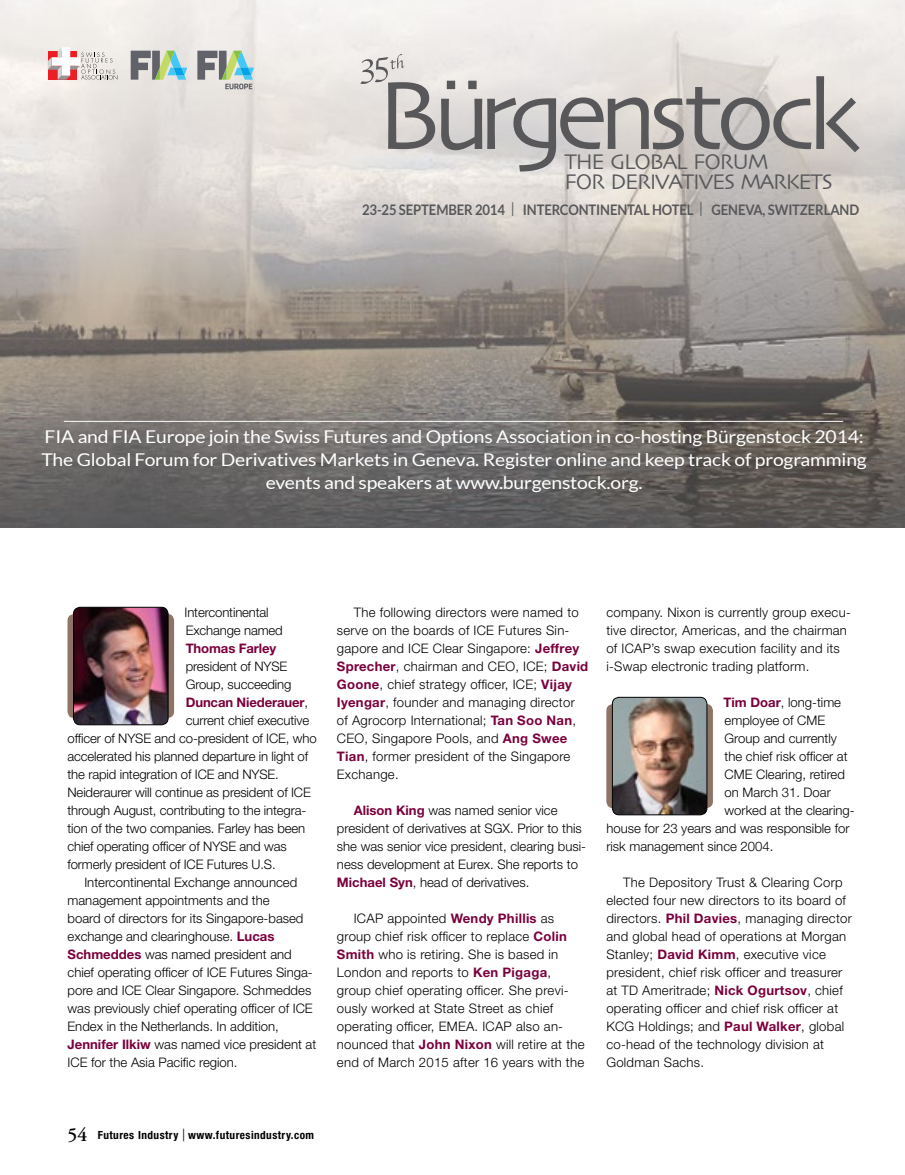
<style>
.page{position:relative;width:905px;height:1175px;background:#fff}
.page>*{position:absolute;margin:0;border:0;box-sizing:border-box;transform-origin:0 0}
.t1{font:22.2px/19.8px "Skia";letter-spacing:-.055em;color:#58585b}
.t2{font:17.55px/23px "Lato";letter-spacing:-.01em;color:#fff;text-align:center;scale:1.1 1}
.t3{font:700 14.55px "Lato";letter-spacing:-.01em;color:#58585b;scale:.9 1}
.t4{font:300 13.2px/18px "Helvetica Neue LT Std";letter-spacing:.02em;color:#000}
.t5{font:300 13.2px/18px "Helvetica Neue LT Std";color:#000}
.t6{font:700 13.2px "Helvetica Neue LT Std";letter-spacing:-.01em;color:#7a003c}
.t7{font:700 condensed 11.25px "Helvetica Neue LT Std";letter-spacing:.04em;color:#000}
.s1{font-weight:300;font-size:19.5px}
.s2{font-weight:300;color:#000}
.s3{font-weight:700;color:#7a003c}
.s4{font-family:"Adobe Garamond Pro";font-weight:600;font-stretch:normal;font-size:19.5px}
.s5{font-weight:400;font-size:16.8px}
</style>
<div class="page">
<div style="left:68px;top:614px;width:106px;height:104px;background:#8e7466;border-radius:7px"></div>
<img style="left:75px;top:607px;width:93px;height:117px">
<div style="left:73px;top:607px;width:95px;height:118px;border:1px solid #000;border-radius:7px"></div>
<div style="left:606px;top:704px;width:107px;height:104px;background:linear-gradient(to bottom,#8d7365,#907668);border-radius:7px"></div>
<img style="left:612px;top:697px;width:95px;height:117px">
<div style="left:612px;top:697px;width:95px;height:118px;border:1px solid #000;border-radius:7px"></div>
<img style="left:0;top:0;width:904px;height:528px">
<svg style="left:48px;top:47px;width:69px;height:33px"></svg>
<svg style="left:197px;top:51px;width:57px;height:38px;background:#a4b7b0"></svg>
<svg style="left:131px;top:51px;width:56px;height:29px;background:#95afa7"></svg>
<svg style="left:360px;top:54px;width:44px;height:30px"></svg>
<svg style="left:388px;top:76px;width:471px;height:95px;background:#bdb9b7"></svg>
<hr style="left:64px;top:421px;width:779px;height:1px;background:#fff">
<h1 class="t1" style="left:564px;top:153px;width:270px">THE GLOBAL FORUM<br>FOR DERIVATIVES MARKETS</h1>
<p class="t3" style="left:362px;top:201px;width:554px">23-25 SEPTEMBER 2014 <span class="s1">I</span> INTERCONTINENTAL HOTEL <span class="s1">I</span> GENEVA, SWITZERLAND</p>
<p class="t2" style="left:41px;top:425px;width:752px">FIA and FIA Europe join the Swiss Futures and Options Association in co-hosting Bürgenstock 2014:<br>The Global Forum for Derivatives Markets in Geneva. Register online and keep track of programming events and speakers at www.burgenstock.org.</p>
<p class="t5" style="left:184px;top:603px;width:100px">Intercontinental<br>Exchange named</p>
<p class="t6" style="left:186px;top:640px;width:92px">Thomas Farley</p>
<p class="t5" style="left:186px;top:657px;width:103px">president of NYSE</p>
<p class="t5" style="left:186px;top:675px;width:107px">Group, succeeding</p>
<p class="t6" style="left:186px;top:694px;width:124px">Duncan Niederauer<span class="s2">,</span></p>
<p class="t5" style="left:186px;top:711px;width:125px">current chief executive</p>
<p class="t5" style="left:68px;top:729px;width:251px">officer of NYSE and co-president of ICE, who</p>
<p class="t5" style="left:68px;top:747px;width:242px">accelerated his planned departure in light of</p>
<p class="t5" style="left:68px;top:765px;width:213px">the rapid integration of ICE and NYSE.</p>
<p class="t5" style="left:68px;top:783px;width:245px">Neideraurer will continue as president of ICE</p>
<p class="t5" style="left:68px;top:801px;width:240px">through August, contributing to the integra-</p>
<p class="t5" style="left:68px;top:819px;width:239px">tion of the two companies. Farley has been</p>
<p class="t5" style="left:68px;top:837px;width:221px">chief operating officer of NYSE and was</p>
<p class="t5" style="left:68px;top:855px;width:210px">formerly president of ICE Futures U.S.</p>
<p class="t5" style="left:84px;top:873px;width:214px">Intercontinental Exchange announced</p>
<p class="t5" style="left:68px;top:891px;width:204px">management appointments and the</p>
<p class="t5" style="left:68px;top:909px;width:237px">board of directors for its Singapore-based</p>
<p class="t5" style="left:68px;top:927px;width:208px">exchange and clearinghouse. <span class="s3">Lucas</span></p>
<p class="t5" style="left:68px;top:945px;width:226px"><span class="s3">Schmeddes</span> was named president and</p>
<p class="t5" style="left:68px;top:963px;width:247px">chief operating officer of ICE Futures Singa-</p>
<p class="t5" style="left:68px;top:981px;width:245px">pore and ICE Clear Singapore. Schmeddes</p>
<p class="t5" style="left:68px;top:999px;width:247px">was previously chief operating officer of ICE</p>
<p class="t5" style="left:68px;top:1017px;width:213px">Endex in the Netherlands. In addition,</p>
<p class="t5" style="left:68px;top:1035px;width:250px"><span class="s3">Jennifer Ilkiw</span> was named vice president at</p>
<p class="t5" style="left:68px;top:1053px;width:171px">ICE for the Asia Pacific region.</p>
<p class="t4" style="left:337px;top:603px;width:253px;text-indent:17px">The following directors were named to serve on the boards of ICE Futures Sin&shy;gapore and ICE Clear Singapore: <span class="s3">Jeffrey Sprecher</span>, chairman and CEO, ICE; <span class="s3">David Goone</span>, chief strategy officer, ICE; <span class="s3">Vijay Iyengar</span>, founder and managing director of Agrocorp International; <span class="s3">Tan Soo Nan</span>, CEO, Singapore Pools, and <span class="s3">Ang Swee Tian</span>, former president of the Singapore Exchange.</p>
<p class="t5" style="left:337px;top:801px;width:250px;text-indent:17px"><span class="s3">Alison King</span> was named senior vice president of derivatives at SGX. Prior to this she was senior vice president, clearing busi&shy;ness development at Eurex. She reports to <span class="s3">Michael Syn</span>, head of derivatives.</p>
<p class="t4" style="left:337px;top:909px;width:249px;text-indent:17px">ICAP appointed <span class="s3">Wendy Phillis</span> as group chief risk officer to replace <span class="s3">Colin Smith</span> who is retiring. She is based in London and reports to <span class="s3">Ken Pigaga</span>, group chief operating officer. She previ&shy;ously worked at State Street as chief operating officer, EMEA. ICAP also an&shy;nounced that <span class="s3">John Nixon</span> will retire at the end of March 2015 after 16 years with the</p>
<p class="t4" style="left:606px;top:603px;width:246px">company. Nixon is currently group execu&shy;tive director, Americas, and the chairman of ICAP’s swap execution facility and its i-Swap electronic trading platform.</p>
<p class="t5" style="left:723px;top:693px;width:119px"><span class="s3">Tim Doar</span>, long-time</p>
<p class="t5" style="left:724px;top:711px;width:102px">employee of CME</p>
<p class="t5" style="left:724px;top:729px;width:114px">Group and currently</p>
<p class="t5" style="left:724px;top:747px;width:125px">the chief risk officer at</p>
<p class="t5" style="left:724px;top:765px;width:122px">CME Clearing, retired</p>
<p class="t5" style="left:724px;top:783px;width:108px">on March 31. Doar</p>
<p class="t5" style="left:724px;top:801px;width:132px">worked at the clearing-</p>
<p class="t5" style="left:606px;top:819px;width:245px">house for 23 years and was responsible for</p>
<p class="t5" style="left:606px;top:837px;width:169px">risk management since 2004.</p>
<p class="t4" style="left:606px;top:873px;width:247px;text-indent:17px">The Depository Trust &amp; Clearing Corp elected four new directors to its board of directors. <span class="s3">Phil Davies</span>, managing director and global head of operations at Morgan Stanley; <span class="s3">David Kimm</span>, executive vice president, chief risk officer and treasurer at TD Ameritrade; <span class="s3">Nick Ogurtsov</span>, chief operating officer and chief risk officer at KCG Holdings; and <span class="s3">Paul Walker</span>, global co-head of the technology division at Goldman Sachs.</p>
<p class="t7" style="left:68px;top:1128px;width:248px"><span class="s4">54</span> Futures Industry <span class="s5">|</span> www.futuresindustry.com</p>
</div>
